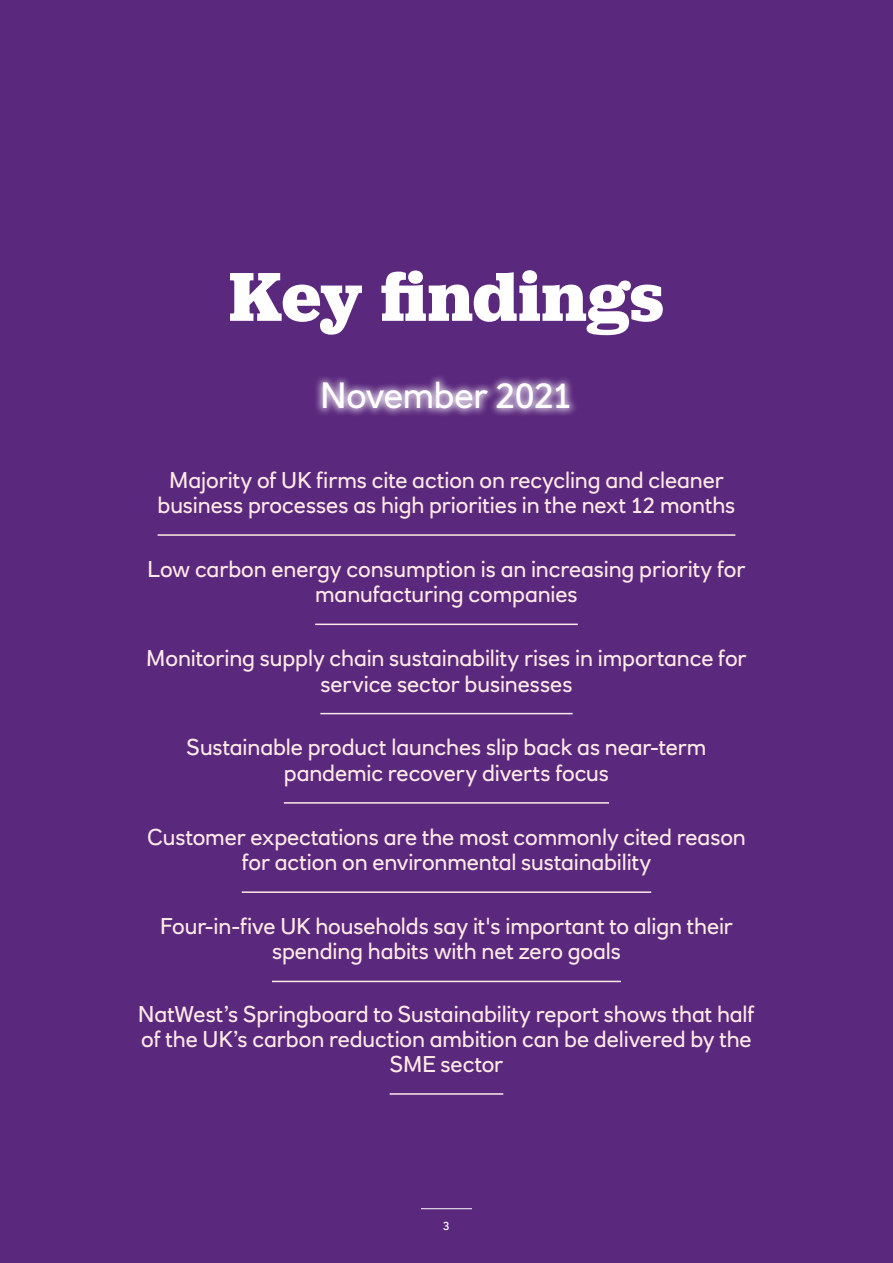
<style>
.page{position:relative;width:893px;height:1263px;background:#5a287d}
.page>*{position:absolute;margin:0;border:0;box-sizing:border-box;transform-origin:0 0}
.Section_header_rever{font:700 72px "Jubilat";color:#fff}
.Date{font:36px "RN House Sans";letter-spacing:-.015em;color:#fff}
.Contents{font:22.5px/25.5px "RN House Sans";letter-spacing:-.005em;color:#ffeae6;text-align:center}
.t1{font:12px "RN House Sans";color:#fff}
</style>
<div class="page">
<hr style="left:421px;top:1208px;width:51px;height:1px;background:#fff">
<hr style="left:158px;top:534px;width:577px;height:2px;background:#ffeae6">
<hr style="left:315px;top:624px;width:263px;height:1px;background:#ffeae6">
<hr style="left:320px;top:713px;width:253px;height:1px;background:#ffeae6">
<hr style="left:284px;top:802px;width:325px;height:2px;background:#ffeae6">
<hr style="left:242px;top:891px;width:409px;height:2px;background:#ffeae6">
<hr style="left:272px;top:981px;width:349px;height:1px;background:#ffeae6">
<hr style="left:390px;top:1093px;width:113px;height:2px;background:#ffeae6">
<div style="left:314px;top:373px;width:264px;height:45px;background:#fff;opacity:.75"></div>
<p class="Section_header_rever" style="left:229px;top:250px;width:436px">Key findings</p>
<p class="Date" style="left:320px;top:373px;width:253px">November 2021</p>
<p class="Contents" style="left:158px;top:467px;width:579px">Majority of UK firms cite action on recycling and cleaner business processes as high priorities in the next 12 months</p>
<p class="Contents" style="left:148px;top:556px;width:599px">Low carbon energy consumption is an increasing priority for manufacturing companies</p>
<p class="Contents" style="left:146px;top:645px;width:602px">Monitoring supply chain sustainability rises in importance for service sector businesses</p>
<p class="Contents" style="left:187px;top:734px;width:521px">Sustainable product launches slip back as near-term pandemic recovery diverts focus</p>
<p class="Contents" style="left:147px;top:824px;width:600px">Customer expectations are the most commonly cited reason for action on environmental sustainability</p>
<p class="Contents" style="left:160px;top:913px;width:574px">Four-in-five UK households say it's important to align their spending habits with net zero goals</p>
<p class="Contents" style="left:138px;top:1002px;width:618px;line-height:24.8px">NatWest’s Springboard to Sustainability report shows that half of the UK’s carbon reduction ambition can be delivered by the<br>SME sector</p>
<p class="t1" style="left:443px;top:1219px;width:8px">3</p>
</div>
